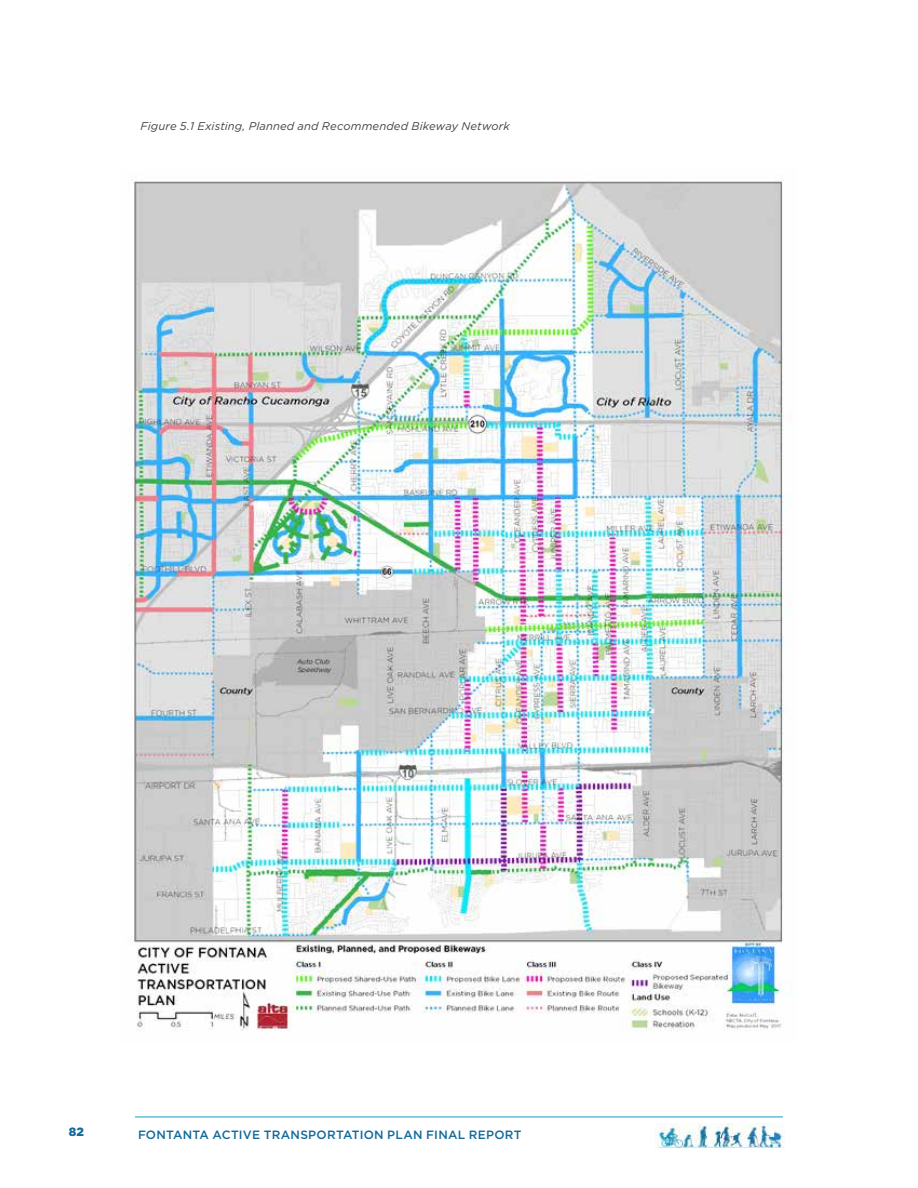
<style>
.page{position:relative;width:918px;height:1188px;background:#fff}
.page>*{position:absolute;margin:0;border:0;box-sizing:border-box;transform-origin:0 0}
.t1{font:500 12px "Gotham";letter-spacing:.02em;color:#12699b}
.t2{font:900 12px "Gotham";color:#12699b}
.t3{font:italic 11.25px "Gotham";letter-spacing:.01em;color:#414042}
</style>
<div class="page">
<hr style="left:135px;top:1117px;width:648px;height:1px;background:#13a2c5">
<img style="left:656px;top:1124px;width:128px;height:23px">
<img style="left:131px;top:179px;width:661px;height:852px">
<p class="t3" style="left:140px;top:119px;width:371px">Figure 5.1 Existing, Planned and Recommended Bikeway Network</p>
<p class="t2" style="left:69px;top:1124px;width:17px">82</p>
<p class="t1" style="left:138px;top:1127px;width:385px">FONTANTA ACTIVE TRANSPORTATION PLAN FINAL REPORT</p>
</div>
